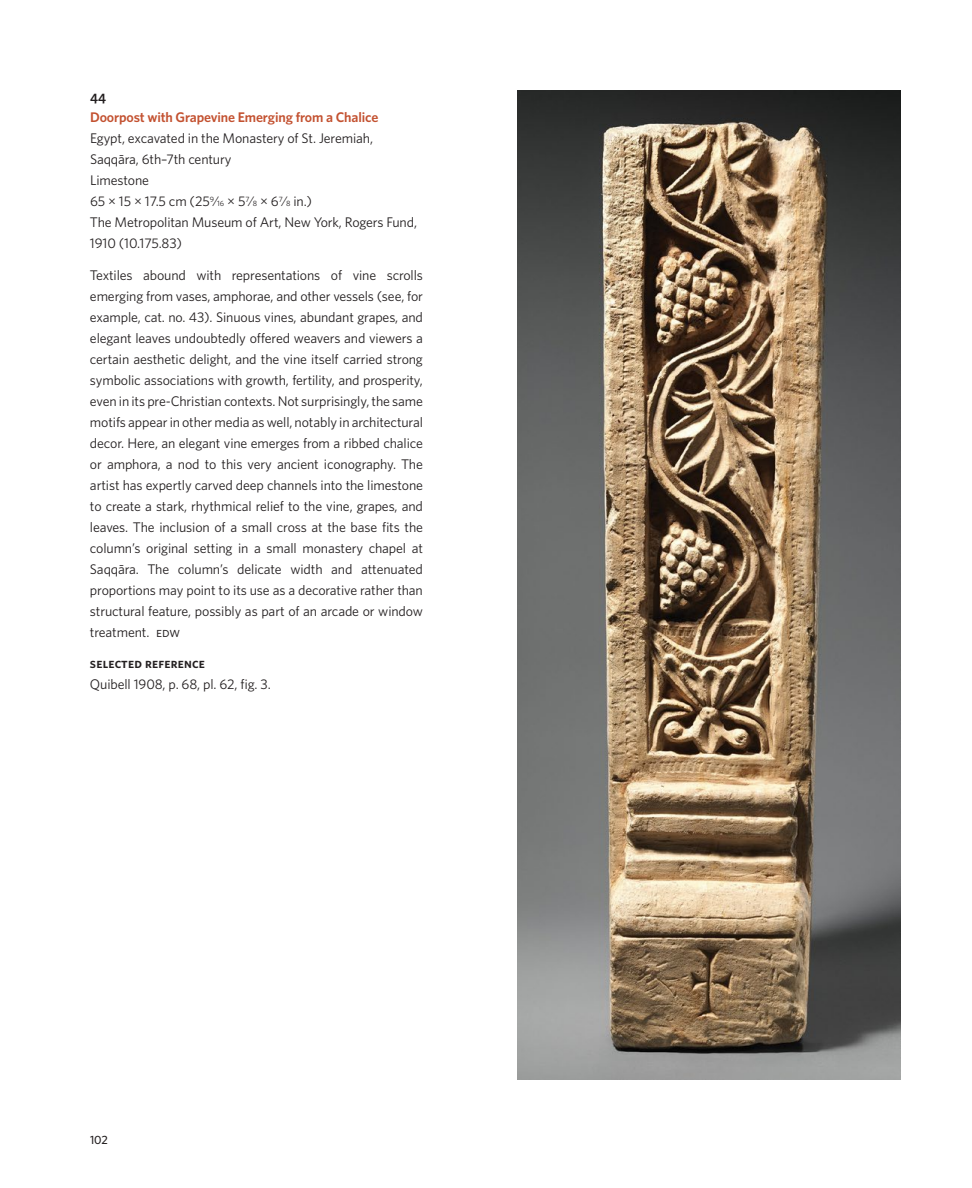
<style>
.page{position:relative;width:972px;height:1188px;background:#fff}
.page>*{position:absolute;margin:0;border:0;box-sizing:border-box;transform-origin:0 0}
.t1{font:13.95px/21px "Whitney";letter-spacing:-.01em;color:#231f20}
.t2{font:600 13.95px "Whitney";letter-spacing:-.01em;color:#c35130}
.t3{font:13.95px "Whitney Semibold SC";letter-spacing:.01em;color:#231f20}
.t4{font:500 12px "Whitney";color:#231f20}
.s1{font-size:7.65px}
.s2{font-family:"Whitney Book SC"}
</style>
<div class="page">
<img style="left:518px;top:90px;width:382px;height:990px">
<p class="t3" style="left:90px;top:88px;width:18px">44</p>
<p class="t2" style="left:90px;top:108px;width:290px">Doorpost with Grapevine Emerging from a Chalice</p>
<p class="t1" style="left:90px;top:128px;width:329px">Egypt, excavated in the Monastery of St. Jeremiah, Saqqāra, 6th–7th century<br>Limestone<br>65 × 15 × 17.5 cm (25<sup>9</sup>⁄<span class="s1">16</span> × 5<sup>7</sup>⁄<span class="s1">8</span> × 6<sup>7</sup>⁄<span class="s1">8</span> in.)<br>The Metropolitan Museum of Art, New York, Rogers Fund, 1910 (10.175.83)</p>
<p class="t1" style="left:90px;top:264px;width:335px;text-align:justify">Textiles abound with representations of vine scrolls emerging from vases, amphorae, and other vessels (see, for example, cat. no. 43). Sinuous vines, abundant grapes, and elegant leaves undoubtedly offered weavers and viewers a certain aesthetic delight, and the vine itself carried strong symbolic associations with growth, fertility, and prosperity, even in its pre-Christian contexts. Not surprisingly, the same motifs appear in other media as well, notably in architectural decor. Here, an elegant vine emerges from a ribbed chalice or amphora, a nod to this very ancient iconography. The artist has expertly carved deep channels into the limestone to create a stark, rhythmical relief to the vine, grapes, and leaves. The inclusion of a small cross at the base fits the column’s original setting in a small monastery chapel at Saqqāra. The column’s delicate width and attenuated proportions may point to its use as a decorative rather than structural feature, possibly as part of an arcade or window treatment. <span class="s2">edw</span></p>
<p class="t3" style="left:90px;top:655px;width:117px">selected reference</p>
<p class="t1" style="left:90px;top:674px;width:182px">Quibell 1908, p. 68, pl. 62, fig. 3.</p>
<p class="t4" style="left:90px;top:1131px;width:19px">102</p>
</div>
